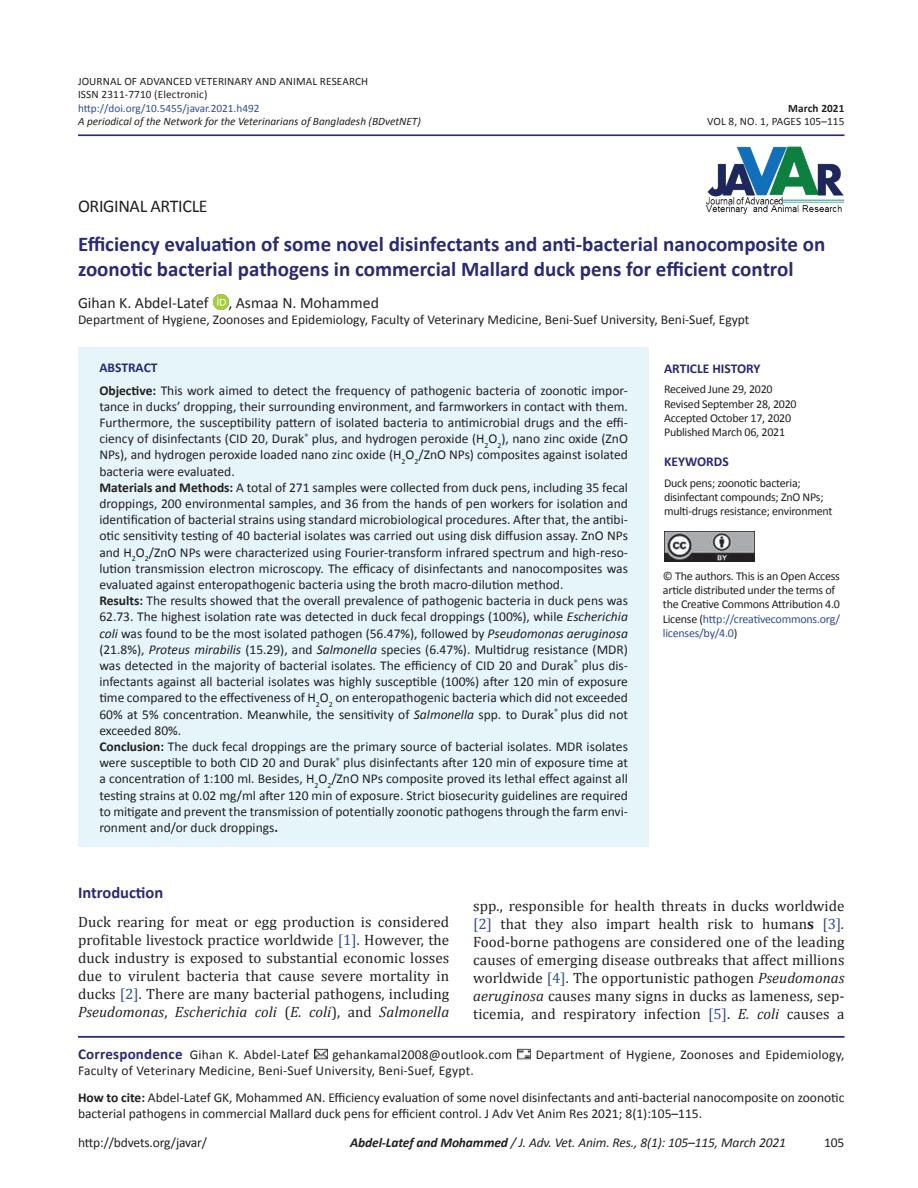
<style>
.page{position:relative;width:918px;height:1188px;background:#fff}
.page>*{position:absolute;margin:0;border:0;box-sizing:border-box;transform-origin:0 0}
.Article_Title{font:700 21px/25.2px "Calibri";color:#292a73}
.Issue_Date{font:18px "Calibri";letter-spacing:-.02em;color:#231f20}
.Head_A{font:700 16.5px "Calibri";color:#292a73}
.Authors{font:15.75px "Calibri";color:#231f20}
.Para_1st{font:15px/18px "Cambria";letter-spacing:.005em;color:#231f20;text-align:justify}
.ABSTRACT_TXT{font:13.5px/16.2px "Calibri";color:#231f20;text-align:justify}
.Author_Deatiles{font:13.5px/16.2px "Calibri";color:#231f20}
.Affliation{font:13.5px "Calibri";color:#231f20}
.t1{font:italic 13.5px "Calibri";letter-spacing:-.01em;color:#231f20}
.ABSTRACT_HD{font:700 13.5px "Calibri";color:#292a73}
.Issue_Date-2{font:12px/14.4px "Calibri";letter-spacing:-.02em;color:#231f20}
.VOL{font:11.25px "Calibri";letter-spacing:.01em;color:#231f20}
.DOI{font:italic 11.25px "Calibri";color:#231f20}
.VOL-2{font:11.25px "Calibri";color:#304d94}
.DOI-2{font:11.25px "Calibri";letter-spacing:.01em;color:#231f20}
.VOL-3{font:700 11.25px "Calibri";letter-spacing:.01em;color:#231f20}
.s1{font-weight:700}
.s2{font-style:italic}
.s3{color:#304d94}
.s4{font-weight:700;font-size:15px;color:#292a73}
</style>
<div class="page">
<hr style="left:78px;top:134px;width:767px;height:2px;background:#292a73">
<img style="left:213px;top:295px;width:15px;height:15px">
<hr style="left:78px;top:1036px;width:767px;height:2px;background:#292a73">
<svg style="left:314px;top:1049px;width:13px;height:11px"></svg>
<svg style="left:518px;top:1049px;width:13px;height:11px"></svg>
<img style="left:705px;top:146px;width:140px;height:69px">
<div style="left:78px;top:347px;width:571px;height:500px;background:#e5f5fa"></div>
<img style="left:664px;top:531px;width:91px;height:31px">
<p class="VOL" style="left:78px;top:74px;width:292px">JOURNAL OF ADVANCED VETERINARY AND ANIMAL RESEARCH</p>
<p class="VOL" style="left:78px;top:88px;width:131px">ISSN 2311-7710 (Electronic)</p>
<p class="VOL-2" style="left:78px;top:101px;width:183px">http://doi.org/10.5455/javar.2021.h492</p>
<p class="VOL-3" style="left:788px;top:101px;width:58px">March 2021</p>
<p class="DOI" style="left:78px;top:115px;width:344px">A periodical of the Network for the Veterinarians of Bangladesh (BDvetNET)</p>
<p class="DOI-2" style="left:707px;top:115px;width:139px">VOL 8, NO. 1, PAGES 105–115</p>
<p class="Issue_Date" style="left:78px;top:195px;width:131px">ORIGINAL ARTICLE</p>
<p class="Article_Title" style="left:78px;top:230px;width:749px">Efficiency evaluation of some novel disinfectants and anti-bacterial nanocomposite on zoonotic bacterial pathogens in commercial Mallard duck pens for efficient control</p>
<p class="Authors" style="left:78px;top:293px;width:132px">Gihan K. Abdel-Latef</p>
<p class="Authors" style="left:228px;top:293px;width:152px">, Asmaa N. Mohammed</p>
<p class="Affliation" style="left:78px;top:312px;width:673px">Department of Hygiene, Zoonoses and Epidemiology, Faculty of Veterinary Medicine, Beni-Suef University, Beni-Suef, Egypt</p>
<p class="ABSTRACT_HD" style="left:99px;top:360px;width:60px">ABSTRACT</p>
<p class="ABSTRACT_TXT" style="left:99px;top:381px;width:530px"><span class="s1">Objective:</span> This work aimed to detect the frequency of pathogenic bacteria of zoonotic impor&shy;tance in ducks’ dropping, their surrounding environment, and farmworkers in contact with them.<br>Furthermore, the susceptibility pattern of isolated bacteria to antimicrobial drugs and the effi&shy;ciency of disinfectants (CID 20, Durak<sup>®</sup> plus, and hydrogen peroxide (H<sub>2</sub>O<sub>2</sub>), nano zinc oxide (ZnO NPs), and hydrogen peroxide loaded nano zinc oxide (H<sub>2</sub>O<sub>2</sub>/ZnO NPs) composites against isolated bacteria were evaluated.</p>
<p class="ABSTRACT_TXT" style="left:99px;top:479px;width:530px"><span class="s1">Materials and Methods:</span> A total of 271 samples were collected from duck pens, including 35 fecal droppings, 200 environmental samples, and 36 from the hands of pen workers for isolation and identification of bacterial strains using standard microbiological procedures. After that, the antibi&shy;otic sensitivity testing of 40 bacterial isolates was carried out using disk diffusion assay. ZnO NPs and H<sub>2</sub>O<sub>2</sub>/ZnO NPs were characterized using Fourier-transform infrared spectrum and high-reso&shy;lution transmission electron microscopy. The efficacy of disinfectants and nanocomposites was evaluated against enteropathogenic bacteria using the broth macro-dilution method.</p>
<p class="ABSTRACT_TXT" style="left:99px;top:592px;width:530px"><span class="s1">Results:</span> The results showed that the overall prevalence of pathogenic bacteria in duck pens was 62.73. The highest isolation rate was detected in duck fecal droppings (100%), while <span class="s2">Escherichia coli</span> was found to be the most isolated pathogen (56.47%), followed by <span class="s2">Pseudomonas aeruginosa </span>(21.8%), <span class="s2">Proteus mirabilis</span> (15.29), and <span class="s2">Salmonella</span> species (6.47%). Multidrug resistance (MDR) was detected in the majority of bacterial isolates. The efficiency of CID 20 and Durak<sup>®</sup> plus dis&shy;infectants against all bacterial isolates was highly susceptible (100%) after 120 min of exposure time compared to the effectiveness of H<sub>2</sub>O<sub>2</sub> on enteropathogenic bacteria which did not exceeded 60% at 5% concentration. Meanwhile, the sensitivity of <span class="s2">Salmonella</span> spp. to Durak<sup>®</sup> plus did not exceeded 80%.</p>
<p class="ABSTRACT_TXT" style="left:99px;top:738px;width:530px"><span class="s1">Conclusion:</span> The duck fecal droppings are the primary source of bacterial isolates. MDR isolates were susceptible to both CID 20 and Durak<sup>®</sup> plus disinfectants after 120 min of exposure time at a concentration of 1:100 ml. Besides, H<sub>2</sub>O<sub>2</sub>/ZnO NPs composite proved its lethal effect against all testing strains at 0.02 mg/ml after 120 min of exposure. Strict biosecurity guidelines are required to mitigate and prevent the transmission of potentially zoonotic pathogens through the farm envi&shy;ronment and/or duck droppings<span class="s1">.</span></p>
<p class="ABSTRACT_HD" style="left:664px;top:360px;width:98px">ARTICLE HISTORY</p>
<p class="Issue_Date-2" style="left:664px;top:382px;width:110px">Received June 29, 2020</p>
<p class="Issue_Date-2" style="left:664px;top:396px;width:134px">Revised September 28, 2020</p>
<p class="Issue_Date-2" style="left:664px;top:410px;width:129px">Accepted October 17, 2020</p>
<p class="Issue_Date-2" style="left:664px;top:425px;width:123px">Published March 06, 2021</p>
<p class="ABSTRACT_HD" style="left:664px;top:453px;width:66px">KEYWORDS</p>
<p class="Issue_Date-2" style="left:664px;top:475px;width:170px">Duck pens; zoonotic bacteria; disinfectant compounds; ZnO NPs; multi-drugs resistance; environment</p>
<p class="Issue_Date-2" style="left:663px;top:568px;width:179px">© The authors. This is an Open Access article distributed under the terms of the Creative Commons Attribution 4.0<br>License (<span class="s3">http://creativecommons.org/ licenses/by/4.0</span>)</p>
<p class="Head_A" style="left:78px;top:882px;width:87px">Introduction</p>
<p class="Para_1st" style="left:78px;top:912px;width:373px">Duck rearing for meat or egg production is considered profitable livestock practice worldwide <span class="s3">[1]</span>. However, the duck industry is exposed to substantial economic losses due to virulent bacteria that cause severe mortality in ducks <span class="s3">[2]</span>. There are many bacterial pathogens, including <span class="s2">Pseudomonas</span>, <span class="s2">Escherichia coli</span> (<span class="s2">E. coli</span>), and <span class="s2">Salmonella</span></p>
<p class="Para_1st" style="left:473px;top:897px;width:373px">spp., responsible for health threats in ducks worldwide <span class="s3">[2]</span> that they also impart health risk to human<span class="s1">s</span> <span class="s3">[3]</span><span class="s2">.<br></span>Food-borne pathogens are considered one of the leading causes of emerging disease outbreaks that affect millions worldwide <span class="s3">[4]</span>. The opportunistic pathogen <span class="s2">Pseudomonas aeruginosa</span> causes many signs in ducks as lameness, sep&shy;ticemia, and respiratory infection <span class="s3">[5]</span>. <span class="s2">E. coli</span> causes a</p>
<p class="Author_Deatiles" style="left:78px;top:1046px;width:232px"><span class="s4">Correspondence</span> Gihan K. Abdel-Latef</p>
<p class="Author_Deatiles" style="left:332px;top:1046px;width:181px">gehankamal2008@outlook.com</p>
<p class="Author_Deatiles" style="left:536px;top:1046px;width:310px">Department of Hygiene, Zoonoses and Epidemiology,</p>
<p class="Author_Deatiles" style="left:78px;top:1062px;width:397px">Faculty of Veterinary Medicine, Beni-Suef University, Beni-Suef, Egypt.</p>
<p class="Author_Deatiles" style="left:78px;top:1088px;width:768px"><span class="s1">How to cite:</span> Abdel-Latef GK, Mohammed AN. Efficiency evaluation of some novel disinfectants and anti-bacterial nanocomposite on zoonotic bacterial pathogens in commercial Mallard duck pens for efficient control. J Adv Vet Anim Res 2021; 8(1):105–115.</p>
<p class="ABSTRACT_TXT" style="left:78px;top:1133px;width:131px">http://bdvets.org/javar/</p>
<p class="t1" style="left:350px;top:1134px;width:437px"><span class="s1">Abdel-Latef and Mohammed</span> / J. Adv. Vet. Anim. Res., 8(1): 105–115, March 2021</p>
<p class="ABSTRACT_TXT" style="left:824px;top:1133px;width:22px">105</p>
</div>
